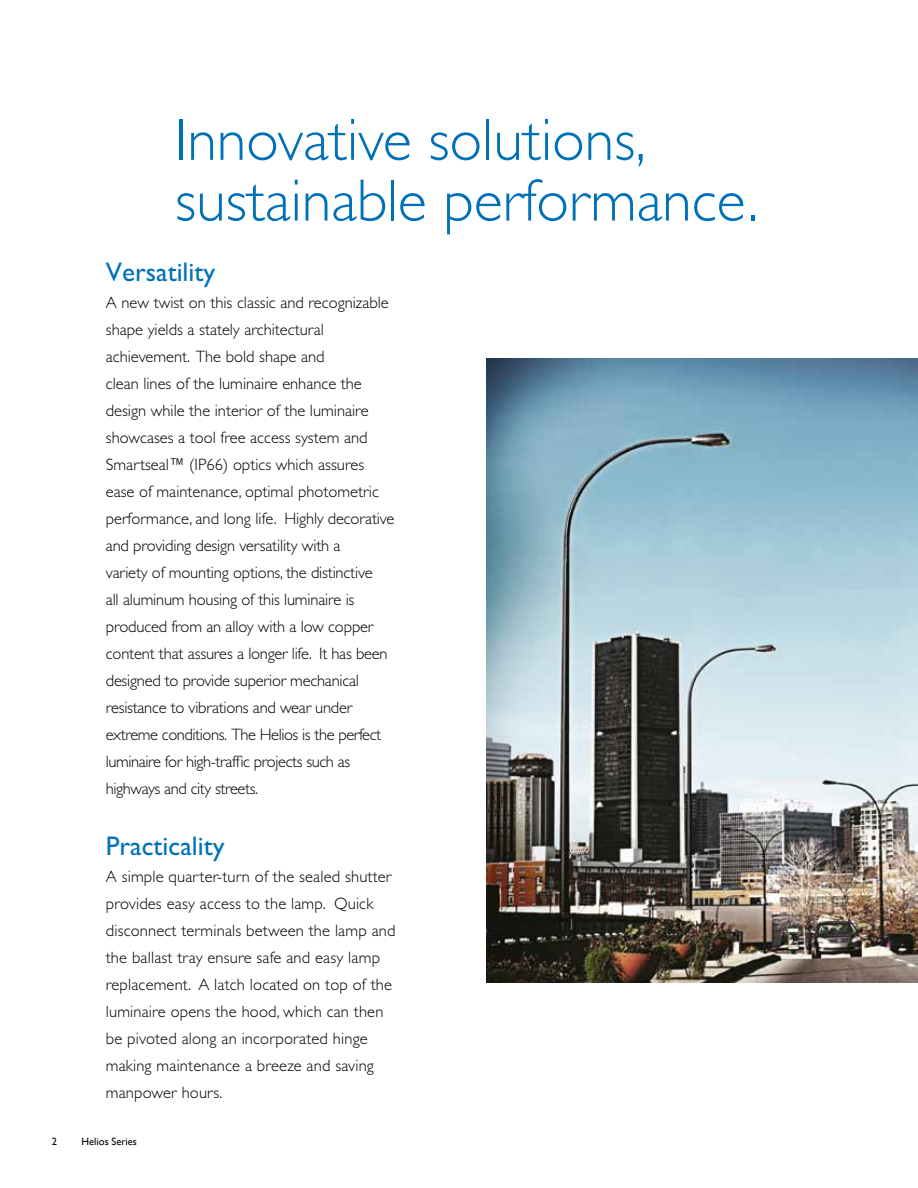
<style>
.page{position:relative;width:918px;height:1188px;background:#fff}
.page>*{position:absolute;margin:0;border:0;box-sizing:border-box;transform-origin:0 0}
.t1{font:300 60px/60.8px "Gill Sans";color:#0071b9}
.t2{font:27px "M Gill Sans";color:#0071b9}
.t3{font:300 16.5px/27px "Gill Sans";color:#000}
.t4{font:10.5px "Gill Sans";color:#000}
</style>
<div class="page">
<img style="left:486px;top:359px;width:432px;height:624px">
<h1 class="t1" style="left:175px;top:110px;width:584px">Innovative solutions, sustainable performance.</h1>
<h2 class="t2" style="left:106px;top:257px;width:111px">Versatility</h2>
<p class="t3" style="left:106px;top:290px;width:290px">A new twist on this classic and recognizable shape yields a stately architectural achievement. The bold shape and<br>clean lines of the luminaire enhance the design while the interior of the luminaire showcases a tool free access system and Smartseal™ (IP66) optics which assures ease of maintenance, optimal photometric performance, and long life. Highly decorative and providing design versatility with a<br>variety of mounting options, the distinctive<br>all aluminum housing of this luminaire is produced from an alloy with a low copper content that assures a longer life. It has been designed to provide superior mechanical resistance to vibrations and wear under extreme conditions. The Helios is the perfect luminaire for high-traffic projects such as highways and city streets.</p>
<h2 class="t2" style="left:106px;top:831px;width:120px">Practicality</h2>
<p class="t3" style="left:106px;top:863px;width:291px">A simple quarter-turn of the sealed shutter provides easy access to the lamp. Quick disconnect terminals between the lamp and the ballast tray ensure safe and easy lamp replacement. A latch located on top of the luminaire opens the hood, which can then be pivoted along an incorporated hinge making maintenance a breeze and saving manpower hours.</p>
<p class="t4" style="left:52px;top:1136px;width:7px">2</p>
<p class="t4" style="left:82px;top:1136px;width:57px">Helios Series</p>
</div>
